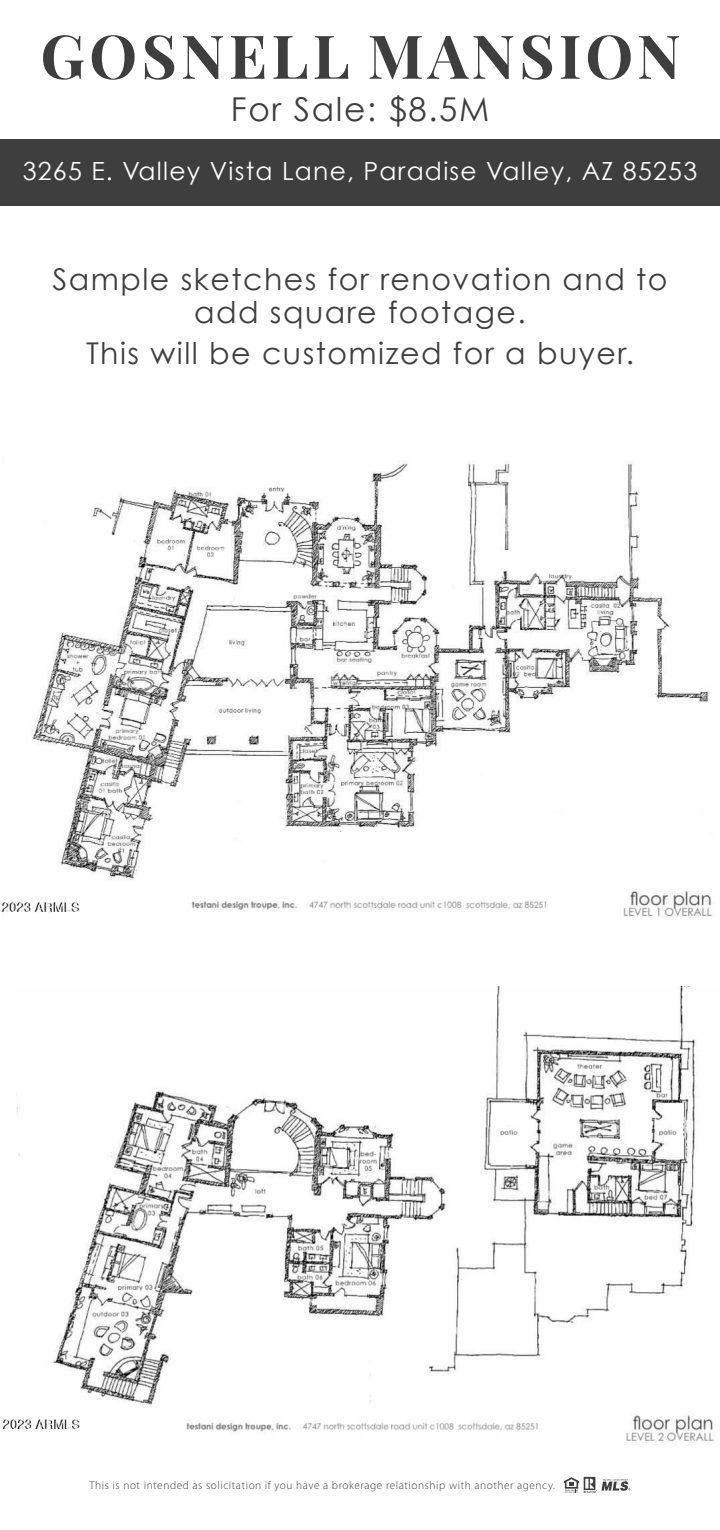
<style>
.page{position:relative;width:720px;height:1530px;background:#fff}
.page>*{position:absolute;margin:0;border:0;box-sizing:border-box;transform-origin:0 0}
.t1{font:700 60.5px "Playfair Display";letter-spacing:.07em;color:#3e3e3f}
.t2{font:33px "Century Gothic";letter-spacing:.05em;color:#3e3e3f}
.t3{font:30px/32.5px "Century Gothic";letter-spacing:.05em;color:#3e3e3f;text-align:center}
.t4{font:25px "Century Gothic";letter-spacing:.05em;color:#fff}
.t5{font:300 11.25px "Myriad Pro";letter-spacing:.05em;color:#3e3e3f}
</style>
<div class="page">
<div style="left:0;top:140px;width:720px;height:66px;background:#3e3e3f"></div>
<img style="left:3px;top:462px;width:709px;height:456px">
<img style="left:0;top:986px;width:714px;height:456px">
<svg style="left:564px;top:1477px;width:67px;height:16px"></svg>
<p class="t1" style="left:40px;top:9px;width:642px">GOSNELL MANSION</p>
<p class="t2" style="left:231px;top:89px;width:260px">For Sale: $8.5M</p>
<p class="t4" style="left:23px;top:156px;width:676px">3265 E. Valley Vista Lane, Paradise Valley, AZ 85253</p>
<p class="t3" style="left:52px;top:263px;width:617px">Sample sketches for renovation and to add square footage.</p>
<p class="t3" style="left:86px;top:337px;width:550px">This will be customized for a buyer.</p>
<p class="t5" style="left:89px;top:1479px;width:467px">This is not intended as solicitation if you have a brokerage relationship with another agency.</p>
</div>
